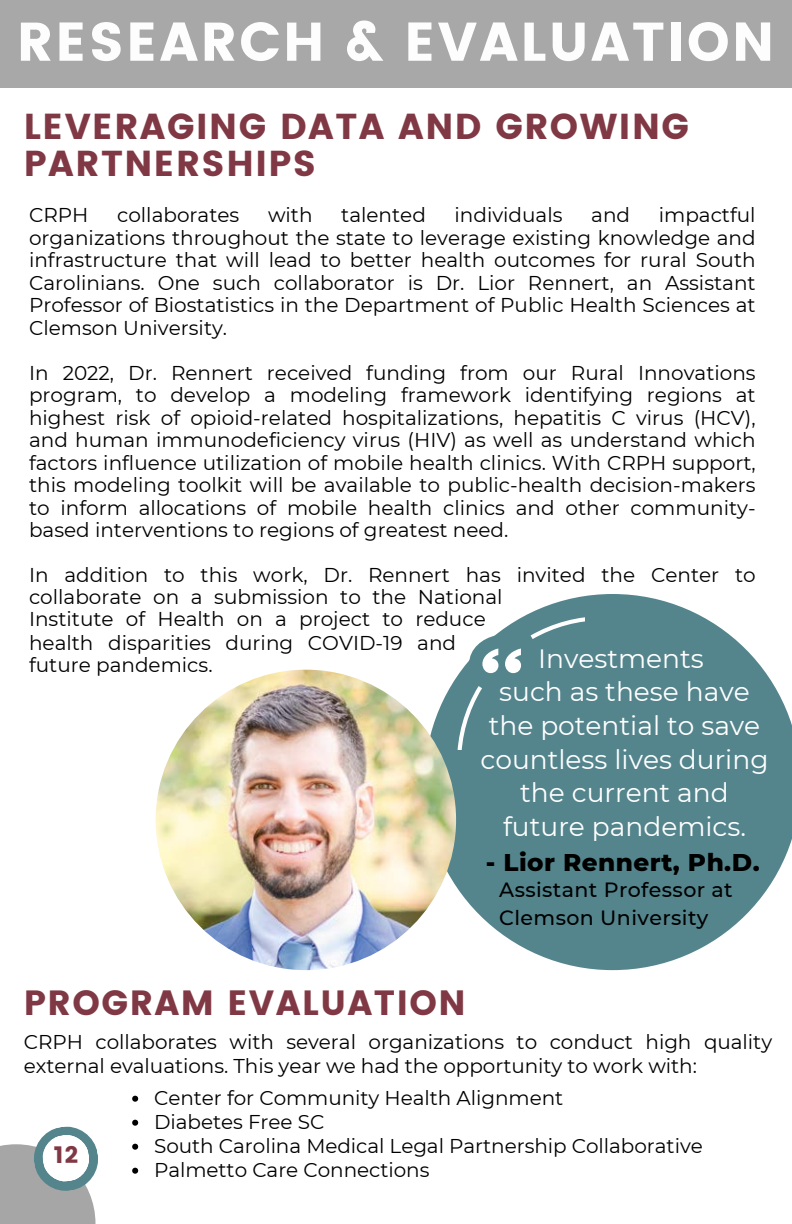
<style>
.page{position:relative;width:792px;height:1224px;background:#fff}
.page>*{position:absolute;margin:0;border:0;box-sizing:border-box;transform-origin:0 0}
.t1{font:54.4px "Poppins";letter-spacing:.04em;color:#fdfdfd}
.t2{font:36px/37.6px "Poppins";letter-spacing:.04em;color:#803844}
.t3{font:35px "Poppins";letter-spacing:.04em;color:#803844}
.t4{font:26.4px/33.6px "Montserrat";color:#fff;text-align:center}
.t5{font:800 24.8px "Montserrat";letter-spacing:.02em;color:#000}
.t6{font:23.4px "Poppins";color:#803844}
.t7{font:500 20.6px/28.4px "Montserrat";letter-spacing:.02em;color:#000}
.t8{font:20px/22.4px "Montserrat";color:#000}
.s1{color:#fff}
</style>
<div class="page">
<div style="left:0;top:0;width:792px;height:88px;background:#a8a8a8"></div>
<div style="left:0;top:1144px;width:96px;height:80px;background:#a6a6a6"></div>
<svg style="left:425px;top:594px;width:367px;height:376px;fill:#54858d"></svg>
<svg style="left:31px;top:1126px;width:67px;height:67px"></svg>
<svg style="left:444px;top:603px;width:141px;height:147px"></svg>
<img style="left:156px;top:670px;width:300px;height:300px;border-radius:50%">
<svg style="left:132px;top:1096px;width:6px;height:6px"></svg>
<svg style="left:132px;top:1120px;width:6px;height:6px"></svg>
<svg style="left:132px;top:1144px;width:6px;height:6px"></svg>
<svg style="left:132px;top:1168px;width:6px;height:6px"></svg>
<h1 class="t1" style="left:17px;top:10px;width:759px">RESEARCH &amp; EVALUATION</h1>
<p class="t2" style="left:24px;top:107px;width:667px">LEVERAGING DATA AND GROWING<br>PARTNERSHIPS</p>
<p class="t8" style="left:29px;top:204px;width:728px;text-align:justify;text-indent:630px">impactful organizations throughout the state to leverage existing knowledge and infrastructure that will lead to better health outcomes for rural South Carolinians. One such collaborator is Dr. Lior Rennert, an Assistant Professor of Biostatistics in the Department of Public Health Sciences at Clemson University.</p>
<h2 class="t8" style="left:29px;top:361px;width:728px;text-align:justify">In 2022, Dr. Rennert received funding from our Rural Innovations program, to develop a modeling framework identifying regions at highest risk of opioid-related hospitalizations, hepatitis C virus (HCV), and human immunodeficiency virus (HIV) as well as understand which factors influence utilization of mobile health clinics. With CRPH support, this modeling toolkit will be available to public-health decision-makers to inform allocations of mobile health clinics and other community&shy;based interventions to regions of greatest need.</h2>
<p class="t8" style="left:29px;top:564px;width:728px">In addition to this work, Dr. Rennert has invited the Center to</p>
<p class="t8" style="left:29px;top:585px;width:475px">collaborate on a submission to the National</p>
<p class="t8" style="left:29px;top:608px;width:458px">Institute of Health on a project to reduce <span class="s1">health</span></p>
<p class="t8" style="left:29px;top:204px;width:61px">CRPH</p>
<p class="t8" style="left:117px;top:204px;width:124px">collaborates</p>
<p class="t8" style="left:268px;top:204px;width:46px">with</p>
<p class="t8" style="left:341px;top:204px;width:86px">talented</p>
<p class="t8" style="left:455px;top:204px;width:110px">individuals</p>
<p class="t8" style="left:591px;top:204px;width:40px">and</p>
<p class="t8" style="left:29px;top:631px;width:429px;text-indent:79px">disparities during COVID-19 and future pandemics.</p>
<p class="t4" style="left:538px;top:641px;width:167px">Investments</p>
<p class="t4" style="left:481px;top:675px;width:290px">such as these have the potential to save countless lives during the current and future pandemics.</p>
<p class="t5" style="left:486px;top:847px;width:275px">- Lior Rennert, Ph.D.</p>
<h4 class="t3" style="left:24px;top:982px;width:443px">PROGRAM EVALUATION</h4>
<h2 class="t7" style="left:499px;top:875px;width:235px">Assistant Professor at<br>Clemson University</h2>
<p class="t8" style="left:24px;top:1030px;width:750px;line-height:24px">CRPH collaborates with several organizations to conduct high quality external evaluations. This year we had the opportunity to work with:</p>
<p class="t6" style="left:54px;top:1142px;width:26px">12</p>
<p class="t8" style="left:154px;top:1086px;width:411px">Center for Community Health Alignment</p>
<h3 class="t8" style="left:154px;top:1110px;width:172px">Diabetes Free SC</h3>
<h5 class="t8" style="left:154px;top:1134px;width:550px">South Carolina Medical Legal Partnership Collaborative</h5>
<p class="t8" style="left:154px;top:1158px;width:277px">Palmetto Care Connections</p>
</div>
